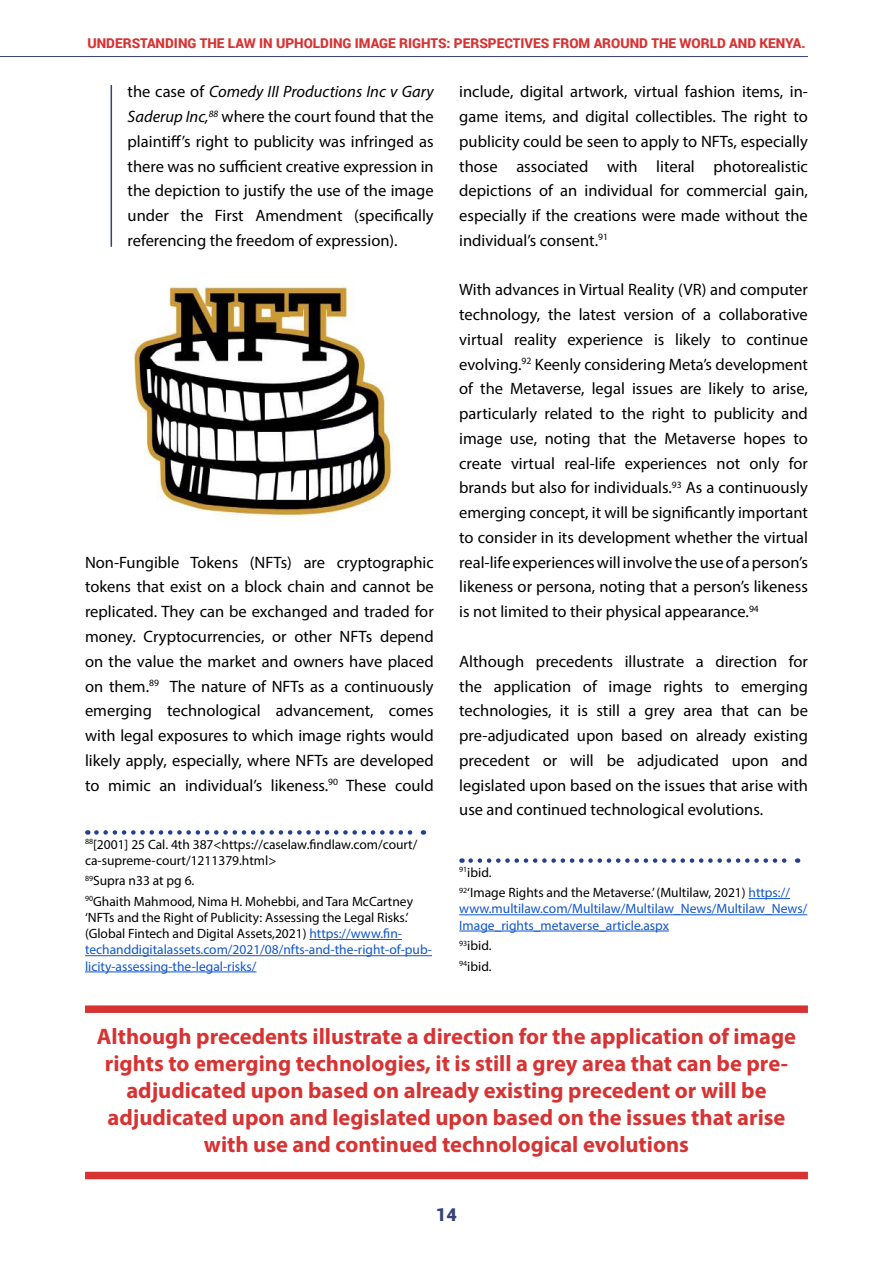
<style>
.page{position:relative;width:893px;height:1263px;background:#fff}
.page>*{position:absolute;margin:0;border:0;box-sizing:border-box;transform-origin:0 0}
.t1{font:700 22.5px/27px "Myriad Pro";color:#d83333;text-align:center}
.t2{font:900 18px "Roboto";color:#35427a}
.t3{font:16.5px/24.8px "Myriad Pro";color:#000;text-align:justify}
.t4{font:13.5px/16.2px "Myriad Pro";color:#15c}
.t5{font:13.5px/20.4px "Myriad Pro";color:#000}
.t6{font:900 13.5px "Roboto";color:#d83333}
.s1{font-style:italic}
.s2{color:#000}
.s3{color:#15c}
</style>
<div class="page">
<hr style="left:0;top:56px;width:808px;height:1px;background:#35427a">
<svg style="left:96px;top:830px;width:328px;height:5px"></svg>
<hr style="left:309px;top:939px;width:93px;height:1px;background:#15c">
<hr style="left:85px;top:955px;width:347px;height:1px;background:#15c">
<hr style="left:85px;top:971px;width:171px;height:1px;background:#15c">
<svg style="left:471px;top:858px;width:327px;height:5px"></svg>
<hr style="left:748px;top:898px;width:42px;height:1px;background:#15c">
<hr style="left:459px;top:914px;width:348px;height:1px;background:#15c">
<hr style="left:459px;top:931px;width:210px;height:1px;background:#15c">
<div style="left:85px;top:1005px;width:723px;height:8px;background:#d83333"></div>
<div style="left:85px;top:1172px;width:723px;height:7px;background:#d83333"></div>
<hr style="left:111px;top:85px;width:1px;height:162px;background:#35427a">
<img style="left:133px;top:285px;width:264px;height:235px">
<p class="t6" style="left:87px;top:34px;width:720px">UNDERSTANDING THE LAW IN UPHOLDING IMAGE RIGHTS: PERSPECTIVES FROM AROUND THE WORLD AND KENYA.</p>
<p class="t3" style="left:128px;top:79px;width:308px">the case of <span class="s1">Comedy III Productions Inc v Gary Saderup Inc,</span><sup>88</sup> where the court found that the plaintiff’s right to publicity was infringed as there was no sufficient creative expression in the depiction to justify the use of the image under the First Amendment (specifically referencing the freedom of expression).</p>
<p class="t3" style="left:85px;top:549px;width:350px">Non-Fungible Tokens (NFTs) are cryptographic tokens that exist on a block chain and cannot be replicated. They can be exchanged and traded for money. Cryptocurrencies, or other NFTs depend on the value the market and owners have placed on them.<sup>89</sup> The nature of NFTs as a continuously emerging technological advancement, comes with legal exposures to which image rights would likely apply, especially, where NFTs are developed to mimic an individual’s likeness.<sup>90</sup> These could</p>
<p class="t5" style="left:85px;top:836px;width:334px;line-height:16.2px"><sup>88</sup>[2001] 25 Cal. 4th 387&lt;https://caselaw.findlaw.com/court/ ca-supreme-court/1211379.html&gt;</p>
<p class="t5" style="left:85px;top:870px;width:330px"><sup>89</sup>Supra n33 at pg 6.<br><sup>90</sup>Ghaith Mahmood, Nima H. Mohebbi, and Tara McCartney</p>
<p class="t4" style="left:85px;top:909px;width:348px"><span class="s2">‘NFTs and the Right of Publicity: Assessing the Legal Risks.’ (Global Fintech and Digital Assets,2021)</span> https://www.fin&shy;techanddigitalassets.com/2021/08/nfts-and-the-right-of-pub&shy;licity-assessing-the-legal-risks/</p>
<p class="t3" style="left:459px;top:79px;width:350px">include, digital artwork, virtual fashion items, in&shy;game items, and digital collectibles. The right to publicity could be seen to apply to NFTs, especially those associated with literal photorealistic depictions of an individual for commercial gain, especially if the creations were made without the individual’s consent.<sup>91</sup></p>
<p class="t3" style="left:459px;top:277px;width:350px">With advances in Virtual Reality (VR) and computer technology, the latest version of a collaborative virtual reality experience is likely to continue evolving.<sup>92</sup> Keenly considering Meta’s development of the Metaverse, legal issues are likely to arise, particularly related to the right to publicity and image use, noting that the Metaverse hopes to create virtual real-life experiences not only for brands but also for individuals.<sup>93</sup> As a continuously emerging concept, it will be significantly important to consider in its development whether the virtual real-life experiences will involve the use of a person’s likeness or persona, noting that a person’s likeness is not limited to their physical appearance.<sup>94</sup></p>
<p class="t3" style="left:459px;top:648px;width:350px">Although precedents illustrate a direction for the application of image rights to emerging technologies, it is still a grey area that can be pre-adjudicated upon based on already existing precedent or will be adjudicated upon and legislated upon based on the issues that arise with use and continued technological evolutions.</p>
<p class="t5" style="left:459px;top:862px;width:332px"><sup>91</sup>ibid.<br><sup>92</sup>‘Image Rights and the Metaverse.’ (Multilaw, 2021) <span class="s3">https://</span></p>
<p class="t4" style="left:459px;top:900px;width:350px">www.multilaw.com/Multilaw/Multilaw_News/Multilaw_News/<br>Image_rights_metaverse_article.aspx</p>
<p class="t5" style="left:459px;top:935px;width:34px"><sup>93</sup>ibid.<br><sup>94</sup>ibid.</p>
<p class="t1" style="left:97px;top:1022px;width:701px">Although precedents illustrate a direction for the application of image rights to emerging technologies, it is still a grey area that can be pre&shy;adjudicated upon based on already existing precedent or will be adjudicated upon and legislated upon based on the issues that arise with use and continued technological evolutions</p>
<p class="t2" style="left:436px;top:1202px;width:22px">14</p>
</div>
